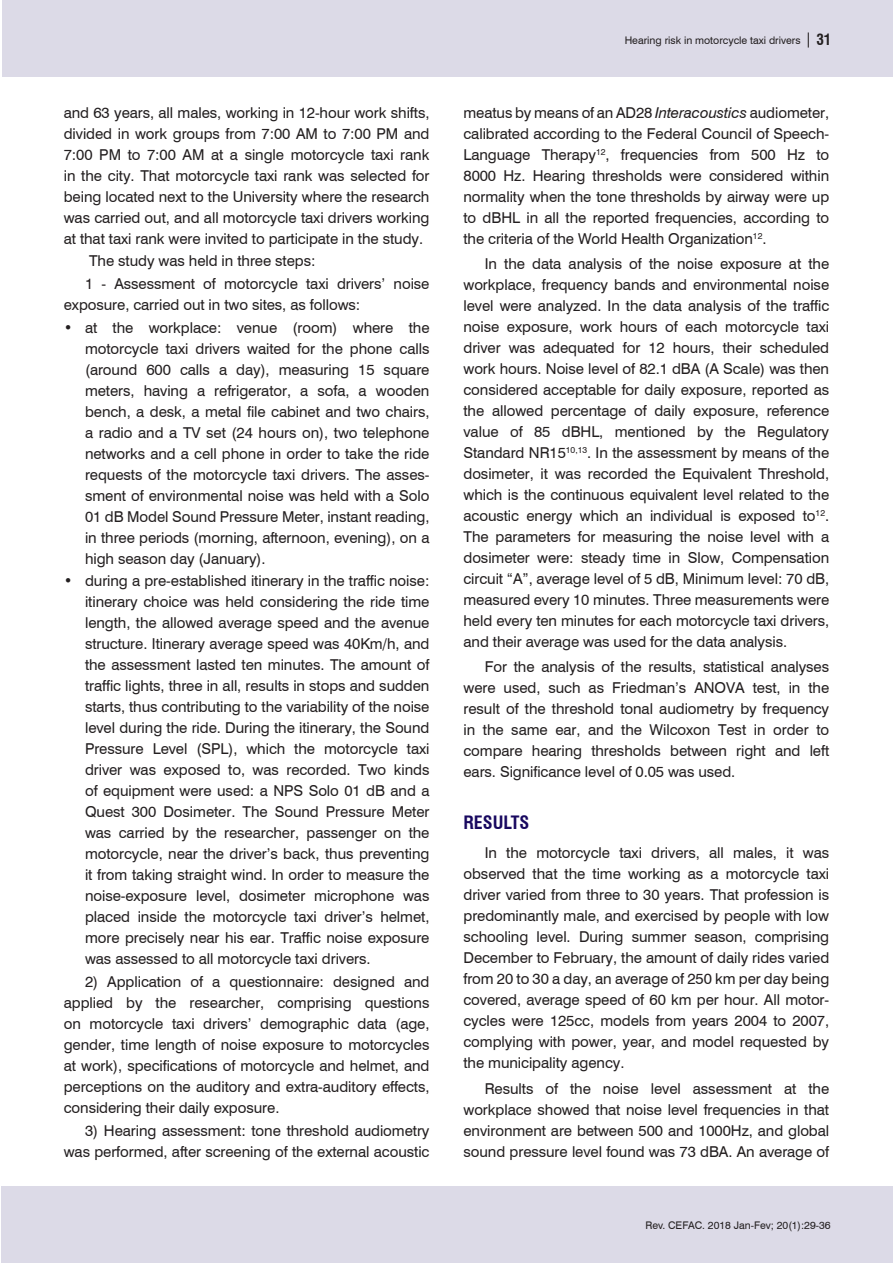
<style>
.page{position:relative;width:893px;height:1263px;background:#fff}
.page>*{position:absolute;margin:0;border:0;box-sizing:border-box;transform-origin:0 0}
.Nivel_1{font:700 condensed 18px "Swiss 721 BT";color:#18085f}
.Corpo_do_texto_INGL{font:15px/21px "Swiss 721 BT";letter-spacing:-.005em;color:#231f20;text-align:justify}
.t1{font:10.5px "Swiss 721 BT";color:#231f20}
.s1{font-size:15px}
.s2{font-weight:700;font-stretch:condensed;font-size:15px}
.s3{font-style:italic}
</style>
<div class="page">
<div style="left:1px;top:1186px;width:892px;height:77px;background:#dcdae7"></div>
<div style="left:2px;top:0;width:891px;height:77px;background:#dcdae7"></div>
<p class="Corpo_do_texto_INGL" style="left:64px;top:101px;width:367px">and 63 years, all males, working in 12-hour work shifts, divided in work groups from 7:00 AM to 7:00 PM and 7:00 PM to 7:00 AM at a single motorcycle taxi rank in the city. That motorcycle taxi rank was selected for being located next to the University where the research was carried out, and all motorcycle taxi drivers working at that taxi rank were invited to participate in the study.</p>
<p class="Corpo_do_texto_INGL" style="left:89px;top:250px;width:228px">The study was held in three steps:</p>
<p class="Corpo_do_texto_INGL" style="left:64px;top:273px;width:367px;text-indent:21px">1 - Assessment of motorcycle taxi drivers’ noise exposure, carried out in two sites, as follows:</p>
<p class="Corpo_do_texto_INGL" style="left:85px;top:316px;width:346px;text-indent:-21px">• at the workplace: venue (room) where the motorcycle taxi drivers waited for the phone calls (around 600 calls a day), measuring 15 square meters, having a refrigerator, a sofa, a wooden bench, a desk, a metal file cabinet and two chairs, a radio and a TV set (24 hours on), two telephone networks and a cell phone in order to take the ride requests of the motorcycle taxi drivers. The asses&shy;sment of environmental noise was held with a Solo 01 dB Model Sound Pressure Meter, instant reading, in three periods (morning, afternoon, evening), on a high season day (January).</p>
<p class="Corpo_do_texto_INGL" style="left:85px;top:570px;width:346px;text-indent:-21px">• during a pre-established itinerary in the traffic noise: itinerary choice was held considering the ride time length, the allowed average speed and the avenue structure. Itinerary average speed was 40Km/h, and the assessment lasted ten minutes. The amount of traffic lights, three in all, results in stops and sudden starts, thus contributing to the variability of the noise level during the ride. During the itinerary, the Sound Pressure Level (SPL), which the motorcycle taxi driver was exposed to, was recorded. Two kinds of equipment were used: a NPS Solo 01 dB and a Quest 300 Dosimeter. The Sound Pressure Meter was carried by the researcher, passenger on the motorcycle, near the driver’s back, thus preventing it from taking straight wind. In order to measure the noise-exposure level, dosimeter microphone was placed inside the motorcycle taxi driver’s helmet, more precisely near his ear. Traffic noise exposure was assessed to all motorcycle taxi drivers.</p>
<p class="Corpo_do_texto_INGL" style="left:64px;top:970px;width:367px;text-indent:21px">2) Application of a questionnaire: designed and applied by the researcher, comprising questions on motorcycle taxi drivers’ demographic data (age, gender, time length of noise exposure to motorcycles at work), specifications of motorcycle and helmet, and perceptions on the auditory and extra-auditory effects, considering their daily exposure.</p>
<p class="Corpo_do_texto_INGL" style="left:64px;top:1119px;width:367px;text-align:right">3) Hearing assessment: tone threshold audiometry was performed, after screening of the external acoustic</p>
<p class="t1" style="left:625px;top:33px;width:208px">Hearing risk in motorcycle taxi drivers <span class="s1">|</span> <span class="s2">31</span></p>
<p class="Corpo_do_texto_INGL" style="left:463px;top:101px;width:367px">meatus by means of an AD28 <span class="s3">Interacoustics</span> audiometer, calibrated according to the Federal Council of Speech-Language Therapy<sup>12</sup>, frequencies from 500 Hz to 8000 Hz. Hearing thresholds were considered within normality when the tone thresholds by airway were up to dBHL in all the reported frequencies, according to the criteria of the World Health Organization<sup>12</sup>.</p>
<p class="Corpo_do_texto_INGL" style="left:463px;top:253px;width:367px;text-indent:21px">In the data analysis of the noise exposure at the workplace, frequency bands and environmental noise level were analyzed. In the data analysis of the traffic noise exposure, work hours of each motorcycle taxi driver was adequated for 12 hours, their scheduled work hours. Noise level of 82.1 dBA (A Scale) was then considered acceptable for daily exposure, reported as the allowed percentage of daily exposure, reference value of 85 dBHL, mentioned by the Regulatory Standard NR15<sup>10,13</sup>. In the assessment by means of the dosimeter, it was recorded the Equivalent Threshold, which is the continuous equivalent level related to the acoustic energy which an individual is exposed to<sup>12</sup>.<br>The parameters for measuring the noise level with a dosimeter were: steady time in Slow, Compensation circuit “A”, average level of 5 dB, Minimum level: 70 dB, measured every 10 minutes. Three measurements were held every ten minutes for each motorcycle taxi drivers, and their average was used for the data analysis.</p>
<p class="Corpo_do_texto_INGL" style="left:463px;top:656px;width:367px;text-indent:21px">For the analysis of the results, statistical analyses were used, such as Friedman’s ANOVA test, in the result of the threshold tonal audiometry by frequency in the same ear, and the Wilcoxon Test in order to compare hearing thresholds between right and left ears. Significance level of 0.05 was used.</p>
<p class="Nivel_1" style="left:463px;top:811px;width:67px">RESULTS</p>
<p class="Corpo_do_texto_INGL" style="left:463px;top:842px;width:367px;text-indent:21px">In the motorcycle taxi drivers, all males, it was observed that the time working as a motorcycle taxi driver varied from three to 30 years. That profession is predominantly male, and exercised by people with low schooling level. During summer season, comprising December to February, the amount of daily rides varied from 20 to 30 a day, an average of 250 km per day being covered, average speed of 60 km per hour. All motor&shy;cycles were 125cc, models from years 2004 to 2007, complying with power, year, and model requested by the municipality agency.</p>
<p class="Corpo_do_texto_INGL" style="left:463px;top:1077px;width:367px;text-indent:21px">Results of the noise level assessment at the workplace showed that noise level frequencies in that environment are between 500 and 1000Hz, and global sound pressure level found was 73 dBA. An average of</p>
<p class="t1" style="left:645px;top:1218px;width:187px">Rev. CEFAC. 2018 Jan-Fev; 20(1):29-36</p>
</div>
